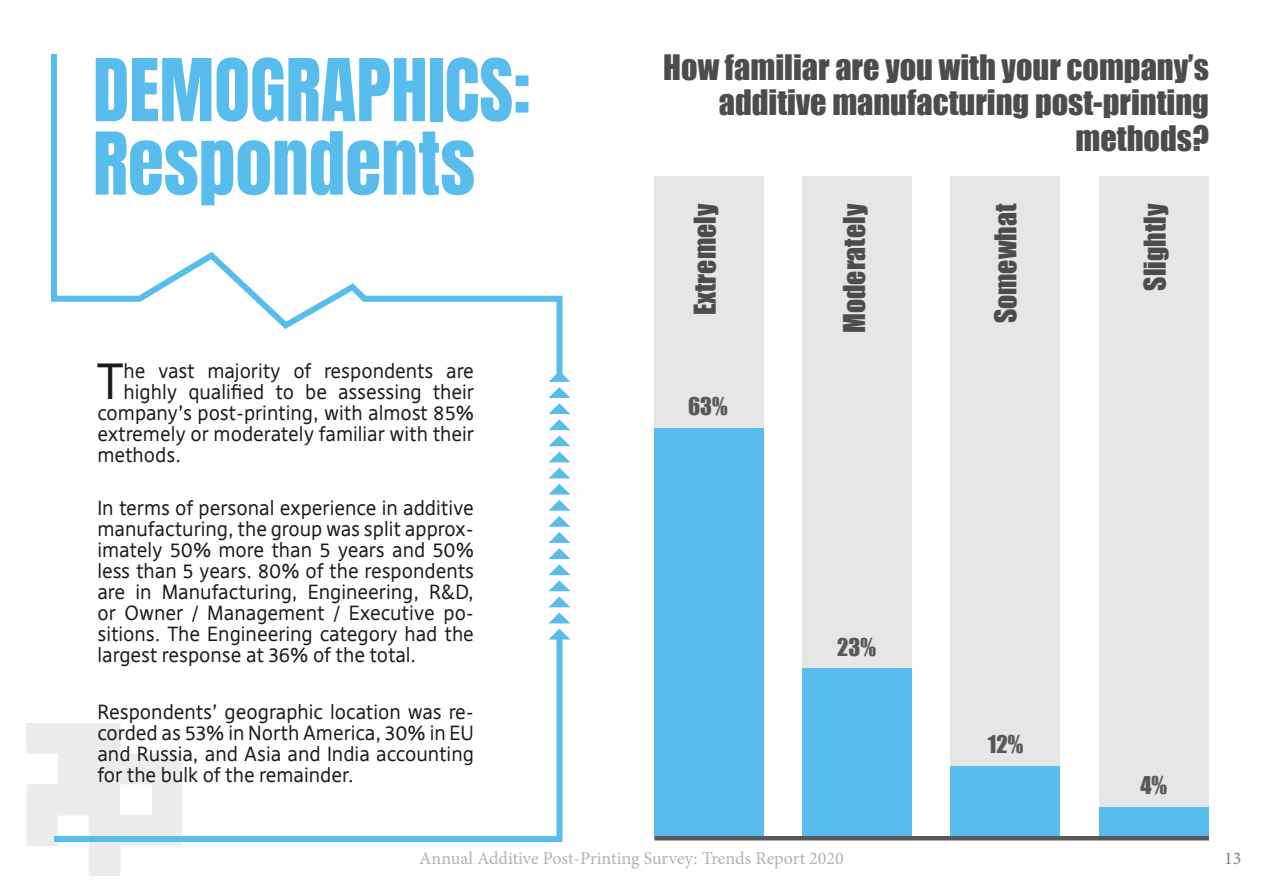
<style>
.page{position:relative;width:1263px;height:893px;background:#fff}
.page>*{position:absolute;margin:0;border:0;box-sizing:border-box;transform-origin:0 0}
.t1{font:73.5px/73.5px "Anton";color:#58bdec}
.t2{font:48.3px "Deja Rip";color:#1a1a1a}
.t3{font:32.25px/35.8px "Impact";color:#4b4c4d;text-align:right}
.t4{font:27.75px "Impact";color:#4b4c4d}
.t5{font:22.5px "Impact";color:#57585a}
.t6{font:19.5px/21px "Deja Rip";color:#1a1a1a;text-align:justify}
.t7{font:18px "Minion Pro";color:#b3b3b3}
.t8{font:18px "Minion Pro";color:#808080}
</style>
<div class="page">
<div style="left:802px;top:176px;width:110px;height:663px;background:#e6e6e6"></div>
<div style="left:654px;top:176px;width:110px;height:663px;background:#e6e6e6"></div>
<div style="left:950px;top:176px;width:110px;height:663px;background:#e6e6e6"></div>
<div style="left:1099px;top:176px;width:110px;height:663px;background:#e6e6e6"></div>
<div style="left:654px;top:428px;width:110px;height:408px;background:#58bdec"></div>
<div style="left:802px;top:669px;width:109px;height:167px;background:#58bdec"></div>
<div style="left:950px;top:766px;width:110px;height:70px;background:#58bdec"></div>
<div style="left:1099px;top:807px;width:110px;height:29px;background:#58bdec"></div>
<hr style="left:654px;top:836px;width:555px;height:4px;background:#57585a">
<svg style="left:51px;top:54px;width:512px;height:317px"></svg>
<svg style="left:48px;top:628px;width:517px;height:217px"></svg>
<svg style="left:548px;top:629px;width:22px;height:10px"></svg>
<svg style="left:549px;top:613px;width:21px;height:10px"></svg>
<svg style="left:549px;top:468px;width:21px;height:10px"></svg>
<svg style="left:548px;top:484px;width:22px;height:123px"></svg>
<svg style="left:549px;top:452px;width:21px;height:10px"></svg>
<svg style="left:548px;top:371px;width:22px;height:75px"></svg>
<h1 class="t1" style="left:93px;top:59px;width:439px">DEMOGRAPHICS:<br>Respondents</h1>
<h2 class="t2" style="left:97px;top:352px;width:28px">T</h2>
<p class="t6" style="left:124px;top:361px;width:352px">he vast majority of respondents are</p>
<p class="t6" style="left:124px;top:382px;width:352px">highly qualified to be assessing their</p>
<p class="t6" style="left:97px;top:403px;width:378px">company’s post-printing, with almost 85%</p>
<p class="t6" style="left:97px;top:424px;width:378px">extremely or moderately familiar with their</p>
<p class="t6" style="left:97px;top:445px;width:85px">methods.</p>
<p class="t6" style="left:97px;top:497px;width:378px">In terms of personal experience in additive manufacturing, the group was split approx&shy;imately 50% more than 5 years and 50% less than 5 years. 80% of the respondents are in Manufacturing, Engineering, R&amp;D, or Owner / Management / Executive po&shy;sitions. The Engineering category had the largest response at 36% of the total.</p>
<p class="t6" style="left:97px;top:702px;width:378px">Respondents’ geographic location was re&shy;corded as 53% in North America, 30% in EU and Russia, and Asia and India accounting for the bulk of the remainder.</p>
<h3 class="t3" style="left:663px;top:48px;width:547px">How familiar are you with your company’s additive manufacturing post-printing methods?</h3>
<h3 class="t4" style="left:683px;top:315px;width:113px;rotate:-90deg">Extremely</h3>
<h3 class="t4" style="left:832px;top:333px;width:131px;rotate:-90deg">Moderately</h3>
<h3 class="t4" style="left:984px;top:323px;width:121px;rotate:-90deg">Somewhat</h3>
<h3 class="t4" style="left:1133px;top:291px;width:88px;rotate:-90deg">Slightly</h3>
<p class="t5" style="left:688px;top:389px;width:41px">63%</p>
<p class="t5" style="left:837px;top:629px;width:40px">23%</p>
<p class="t5" style="left:988px;top:727px;width:37px">12%</p>
<p class="t5" style="left:1140px;top:767px;width:28px">4%</p>
<p class="t7" style="left:419px;top:846px;width:426px">Annual Additive Post-Printing Survey: Trends Report 2020</p>
<p class="t8" style="left:1224px;top:846px;width:19px">13</p>
</div>
